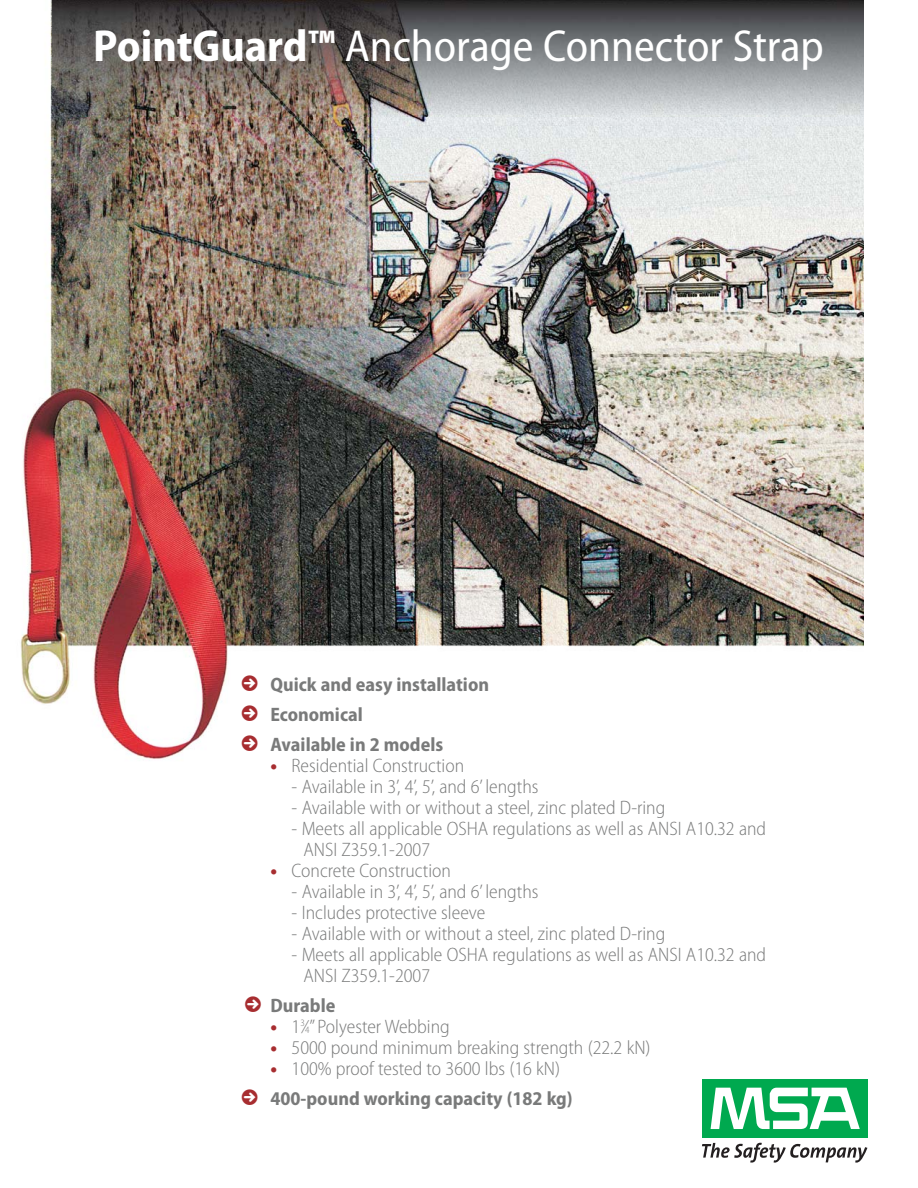
<style>
.page{position:relative;width:918px;height:1188px;background:#fff}
.page>*{position:absolute;margin:0;border:0;box-sizing:border-box;transform-origin:0 0}
.t1{font:semi-condensed 45px "Myriad Pro";color:#fff}
.t2{font:300 semi-condensed 19.5px/21px "Myriad Pro";color:#797a7a}
.t3{font:700 semi-condensed 19.5px/30px "Myriad Pro";color:#797a7a}
.s1{font-weight:700}
.s2{font-weight:900;color:#a72d30}
.s3{font-size:9.75px}
.s4{font-weight:300}
</style>
<div class="page">
<img style="left:21px;top:0;width:843px;height:759px">
<img style="left:52px;top:0;width:812px;height:117px">
<div style="left:702px;top:1079px;width:166px;height:58px;background:#00a94f"></div>
<svg style="left:711px;top:1088px;width:149px;height:41px"></svg>
<svg style="left:702px;top:1143px;width:165px;height:20px"></svg>
<svg style="left:242px;top:675px;width:15px;height:16px"></svg>
<svg style="left:242px;top:705px;width:15px;height:16px"></svg>
<svg style="left:242px;top:735px;width:15px;height:16px"></svg>
<h1 class="t1" style="left:93px;top:29px;width:732px"><span class="s1">PointGuard™</span> Anchorage Connector Strap</h1>
<p class="t3" style="left:270px;top:671px;width:220px">Quick and easy installation<br>Economical<br>Available in 2 models</p>
<p class="t2" style="left:270px;top:757px;width:195px"><span class="s2">•</span> Residential Construction</p>
<p class="t2" style="left:292px;top:778px;width:248px">- Available in 3’, 4’, 5’, and 6’ lengths</p>
<p class="t2" style="left:292px;top:799px;width:375px">- Available with or without a steel, zinc plated D-ring</p>
<p class="t2" style="left:303px;top:820px;width:464px;text-indent:-12px">- Meets all applicable OSHA regulations as well as ANSI A10.32 and<br>ANSI Z359.1-2007</p>
<p class="t2" style="left:270px;top:862px;width:182px"><span class="s2">•</span> Concrete Construction</p>
<p class="t2" style="left:292px;top:883px;width:248px">- Available in 3’, 4’, 5’, and 6’ lengths</p>
<p class="t2" style="left:292px;top:904px;width:195px">- Includes protective sleeve</p>
<p class="t2" style="left:292px;top:925px;width:375px">- Available with or without a steel, zinc plated D-ring</p>
<p class="t2" style="left:303px;top:946px;width:464px;text-indent:-12px">- Meets all applicable OSHA regulations as well as ANSI A10.32 and<br>ANSI Z359.1-2007</p>
<p class="t3" style="left:270px;top:992px;width:67px">Durable</p>
<p class="t2" style="left:270px;top:1018px;width:181px"><span class="s2">•</span> 1<sup>3</sup>⁄<span class="s3">4</span>” Polyester Webbing</p>
<p class="t2" style="left:270px;top:1039px;width:382px"><span class="s2">•</span> 5000 pound minimum breaking strength (22.2 kN)</p>
<p class="t3" style="left:270px;top:1055px;width:304px"><span class="s2">•</span> <span class="s4">100% proof tested to 3600 lbs (16 kN)<br></span>400-pound working capacity (182 kg)</p>
</div>
